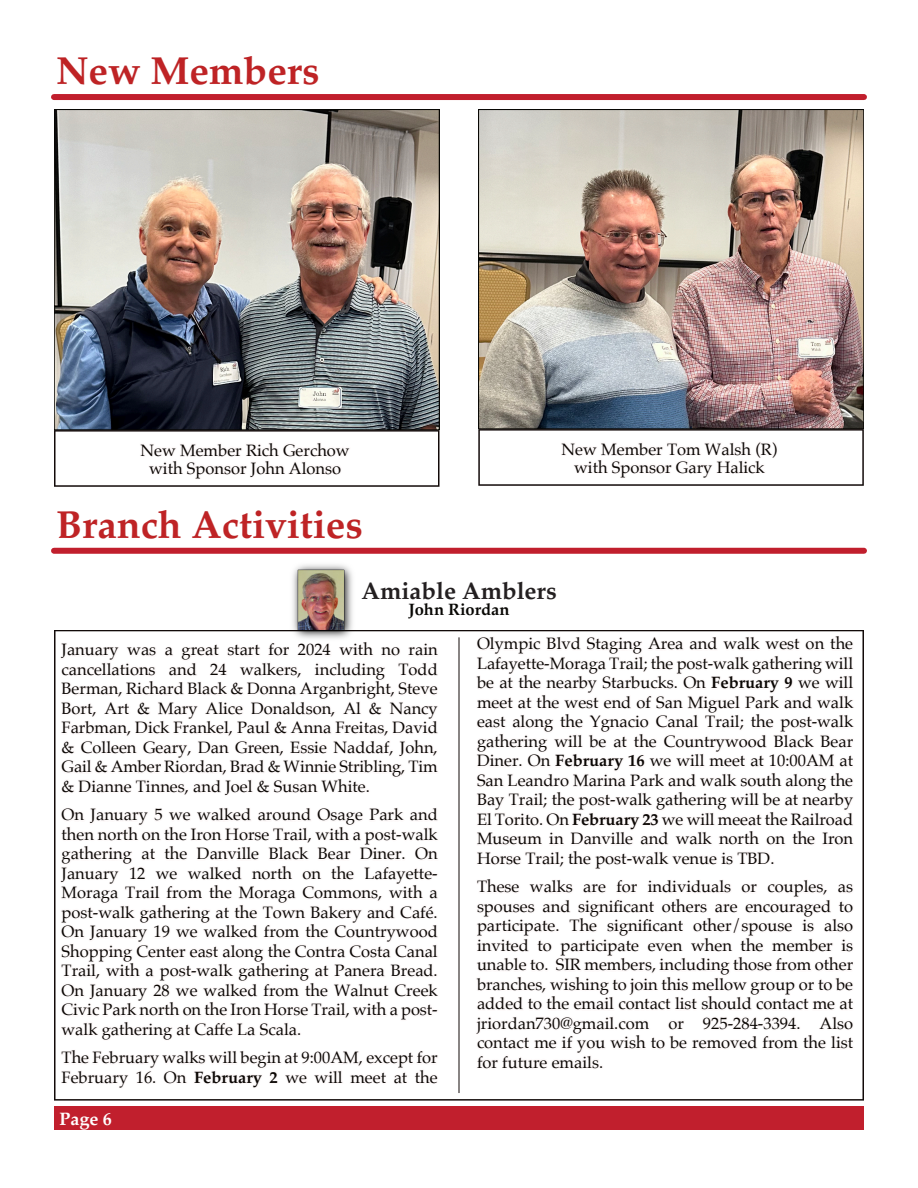
<style>
.page{position:relative;width:918px;height:1188px;background:#fff}
.page>*{position:absolute;margin:0;border:0;box-sizing:border-box;transform-origin:0 0}
.t1{font:700 39px "Palatino";color:#bf2325}
.t2{font:700 24px "Palatino";color:#231f20}
.t3{font:700 18px "Palatino";color:#fff}
.t4{font:16.5px/19.5px "Palatino";color:#080704;text-align:justify}
.t5{font:700 16.5px "Palatino";color:#080704}
.s1{font-weight:700}
</style>
<div class="page">
<div style="left:54px;top:1107px;width:810px;height:23px;background:#c11f2d"></div>
<div style="left:54px;top:94px;width:810px;height:6px;background:#c11f2d"></div>
<svg style="left:54px;top:630px;width:810px;height:471px"></svg>
<hr style="left:459px;top:637px;width:1px;height:456px;background:#120a09">
<img style="left:289px;top:564px;width:67px;height:78px">
<img style="left:57px;top:112px;width:380px;height:315px">
<div style="left:54px;top:109px;width:386px;height:321px;border:2px solid #080704"></div>
<svg style="left:54px;top:430px;width:386px;height:57px"></svg>
<img style="left:481px;top:112px;width:380px;height:314px">
<div style="left:478px;top:109px;width:386px;height:320px;border:2px solid #080704"></div>
<svg style="left:478px;top:429px;width:386px;height:57px"></svg>
<div style="left:54px;top:548px;width:810px;height:6px;background:#c11f2d"></div>
<h1 class="t1" style="left:56px;top:52px;width:265px">New Members</h1>
<p class="t4" style="left:141px;top:442px;width:211px;line-height:18px;text-align:center">New Member Rich Gerchow with Sponsor John Alonso</p>
<p class="t4" style="left:562px;top:441px;width:217px;line-height:18px;text-align:center">New Member Tom Walsh (R) with Sponsor Gary Halick</p>
<h1 class="t1" style="left:56px;top:506px;width:308px">Branch Activities</h1>
<h2 class="t2" style="left:361px;top:579px;width:197px">Amiable Amblers</h2>
<p class="t5" style="left:408px;top:602px;width:103px">John Riordan</p>
<p class="t4" style="left:62px;top:641px;width:378px">January was a great start for 2024 with no rain cancellations and 24 walkers, including Todd Berman, Richard Black &amp; Donna Arganbright, Steve Bort, Art &amp; Mary Alice Donaldson, Al &amp; Nancy Farbman, Dick Frankel, Paul &amp; Anna Freitas, David &amp; Colleen Geary, Dan Green, Essie Naddaf, John, Gail &amp; Amber Riordan, Brad &amp; Winnie Stribling, Tim &amp; Dianne Tinnes, and Joel &amp; Susan White.</p>
<p class="t4" style="left:62px;top:806px;width:378px">On January 5 we walked around Osage Park and then north on the Iron Horse Trail, with a post-walk gathering at the Danville Black Bear Diner. On January 12 we walked north on the Lafayette-Moraga Trail from the Moraga Commons, with a post-walk gathering at the Town Bakery and Café.<br>On January 19 we walked from the Countrywood Shopping Center east along the Contra Costa Canal Trail, with a post-walk gathering at Panera Bread.<br>On January 28 we walked from the Walnut Creek Civic Park north on the Iron Horse Trail, with a post&shy;walk gathering at Caffe La Scala.</p>
<p class="t4" style="left:62px;top:1049px;width:378px">The February walks will begin at 9:00AM, except for<br>February 16. On <span class="s1">February 2</span> we will meet at the</p>
<p class="t3" style="left:59px;top:1110px;width:54px">Page 6</p>
<p class="t4" style="left:477px;top:635px;width:378px">Olympic Blvd Staging Area and walk west on the Lafayette-Moraga Trail; the post-walk gathering will be at the nearby Starbucks. On <span class="s1">February 9</span> we will meet at the west end of San Miguel Park and walk east along the Ygnacio Canal Trail; the post-walk gathering will be at the Countrywood Black Bear Diner. On <span class="s1">February 16</span> we will meet at 10:00AM at San Leandro Marina Park and walk south along the Bay Trail; the post-walk gathering will be at nearby El Torito. On <span class="s1">February 23</span> we will meeat the Railroad Museum in Danville and walk north on the Iron Horse Trail; the post-walk venue is TBD.</p>
<p class="t4" style="left:477px;top:878px;width:378px">These walks are for individuals or couples, as spouses and significant others are encouraged to participate. The significant other/spouse is also invited to participate even when the member is unable to. SIR members, including those from other branches, wishing to join this mellow group or to be added to the email contact list should contact me at jriordan730@gmail.com or 925-284-3394. Also contact me if you wish to be removed from the list for future emails.</p>
</div>
